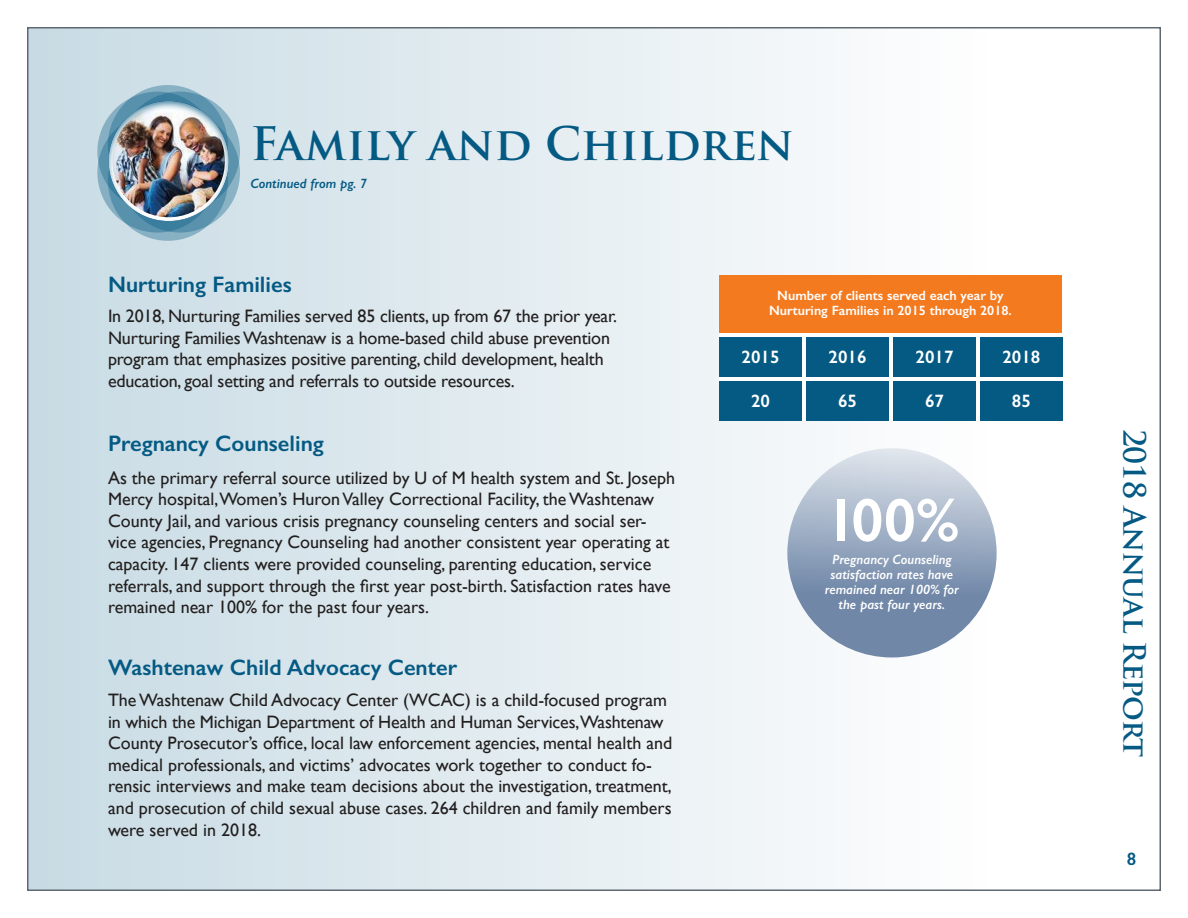
<style>
.page{position:relative;width:1188px;height:918px;background:#fff}
.page>*{position:absolute;margin:0;border:0;box-sizing:border-box;transform-origin:0 0}
.t1{font:600 61.5px "Gill Sans";color:#fff}
.t2{font:700 45px "Trajan Pro";color:#045a83}
.t3{font:700 30px "Trajan Pro";letter-spacing:-.02em;color:#045a83}
.t4{font:600 22.5px "Gill Sans";color:#045a83}
.t5{font:18px/21.6px "Gill Sans";color:#221f1f}
.t6{font:600 18px "Gill Sans";color:#fff}
.t7{font:600 18px "Gill Sans";color:#045a83}
.t8{font:italic 600 13.5px/15px "Gill Sans";color:#fff;text-align:center}
.t9{font:600 13.5px/15px "Gill Sans";color:#fff;text-align:center}
.t10{font:italic 600 13.5px "Gill Sans";color:#045a83}
</style>
<div class="page">
<div style="left:28px;top:27px;width:1133px;height:862px;background:linear-gradient(to right,#c8dbe4,#fff)"></div>
<svg style="left:110px;top:87px;width:116px;height:116px"></svg>
<svg style="left:99px;top:114px;width:117px;height:117px"></svg>
<svg style="left:110px;top:123px;width:116px;height:116px"></svg>
<svg style="left:122px;top:114px;width:116px;height:117px"></svg>
<div style="left:120px;top:112px;width:120px;height:121px;border:4px solid #045a83;border-radius:50%"></div>
<img style="left:108px;top:100px;width:123px;height:121px">
<svg style="left:720px;top:332px;width:342px;height:89px"></svg>
<div style="left:720px;top:337px;width:82px;height:40px;background:#045a83"></div>
<div style="left:720px;top:275px;width:342px;height:57px;background:#f47a1f"></div>
<div style="left:720px;top:382px;width:82px;height:39px;background:#045a83"></div>
<div style="left:807px;top:337px;width:82px;height:40px;background:#045a83"></div>
<div style="left:807px;top:382px;width:82px;height:39px;background:#045a83"></div>
<div style="left:893px;top:337px;width:83px;height:40px;background:#045a83"></div>
<div style="left:980px;top:337px;width:82px;height:40px;background:#045a83"></div>
<div style="left:893px;top:382px;width:83px;height:39px;background:#045a83"></div>
<div style="left:980px;top:382px;width:82px;height:39px;background:#045a83"></div>
<svg style="left:787px;top:448px;width:210px;height:209px;background:#96a7bf"></svg>
<h2 class="t2" style="left:251px;top:121px;width:545px">Family and Children</h2>
<p class="t10" style="left:251px;top:179px;width:118px">Continued from pg. 7</p>
<p class="t4" style="left:108px;top:276px;width:185px">Nurturing Families</p>
<p class="t5" style="left:108px;top:307px;width:511px">In 2018, Nurturing Families served 85 clients, up from 67 the prior year.<br>Nurturing Families Washtenaw is a home-based child abuse prevention program that emphasizes positive parenting, child development, health education, goal setting and referrals to outside resources.</p>
<p class="t4" style="left:108px;top:435px;width:217px">Pregnancy Counseling</p>
<p class="t5" style="left:108px;top:466px;width:569px">As the primary referral source utilized by U of M health system and St. Joseph Mercy hospital,Women’s Huron Valley Correctional Facility, the Washtenaw County Jail, and various crisis pregnancy counseling centers and social ser&shy;vice agencies, Pregnancy Counseling had another consistent year operating at capacity. 147 clients were provided counseling, parenting education, service referrals, and support through the first year post-birth. Satisfaction rates have remained near 100% for the past four years.</p>
<p class="t4" style="left:108px;top:660px;width:351px">Washtenaw Child Advocacy Center</p>
<p class="t5" style="left:108px;top:690px;width:566px">The Washtenaw Child Advocacy Center (WCAC) is a child-focused program in which the Michigan Department of Health and Human Services,Washtenaw County Prosecutor’s office, local law enforcement agencies, mental health and medical professionals, and victims’ advocates work together to conduct fo&shy;rensic interviews and make team decisions about the investigation, treatment, and prosecution of child sexual abuse cases. 264 children and family members were served in 2018.</p>
<p class="t9" style="left:769px;top:290px;width:244px">Number of clients served each year by<br>Nurturing Families in 2015 through 2018.</p>
<p class="t6" style="left:742px;top:351px;width:40px">2015</p>
<p class="t6" style="left:751px;top:394px;width:21px">20</p>
<p class="t6" style="left:829px;top:351px;width:40px">2016</p>
<p class="t6" style="left:838px;top:394px;width:21px">65</p>
<p class="t6" style="left:916px;top:351px;width:40px">2017</p>
<p class="t6" style="left:1002px;top:351px;width:40px">2018</p>
<p class="t6" style="left:925px;top:394px;width:21px">67</p>
<p class="t6" style="left:1012px;top:394px;width:21px">85</p>
<h1 class="t1" style="left:825px;top:499px;width:136px">100%</h1>
<p class="t8" style="left:825px;top:553px;width:136px">Pregnancy Counseling satisfaction rates have remained near 100% for the past four years.</p>
<h3 class="t3" style="left:1149px;top:429px;width:330px;rotate:90deg">2018 Annual Report</h3>
<p class="t7" style="left:1127px;top:852px;width:11px">8</p>
</div>
